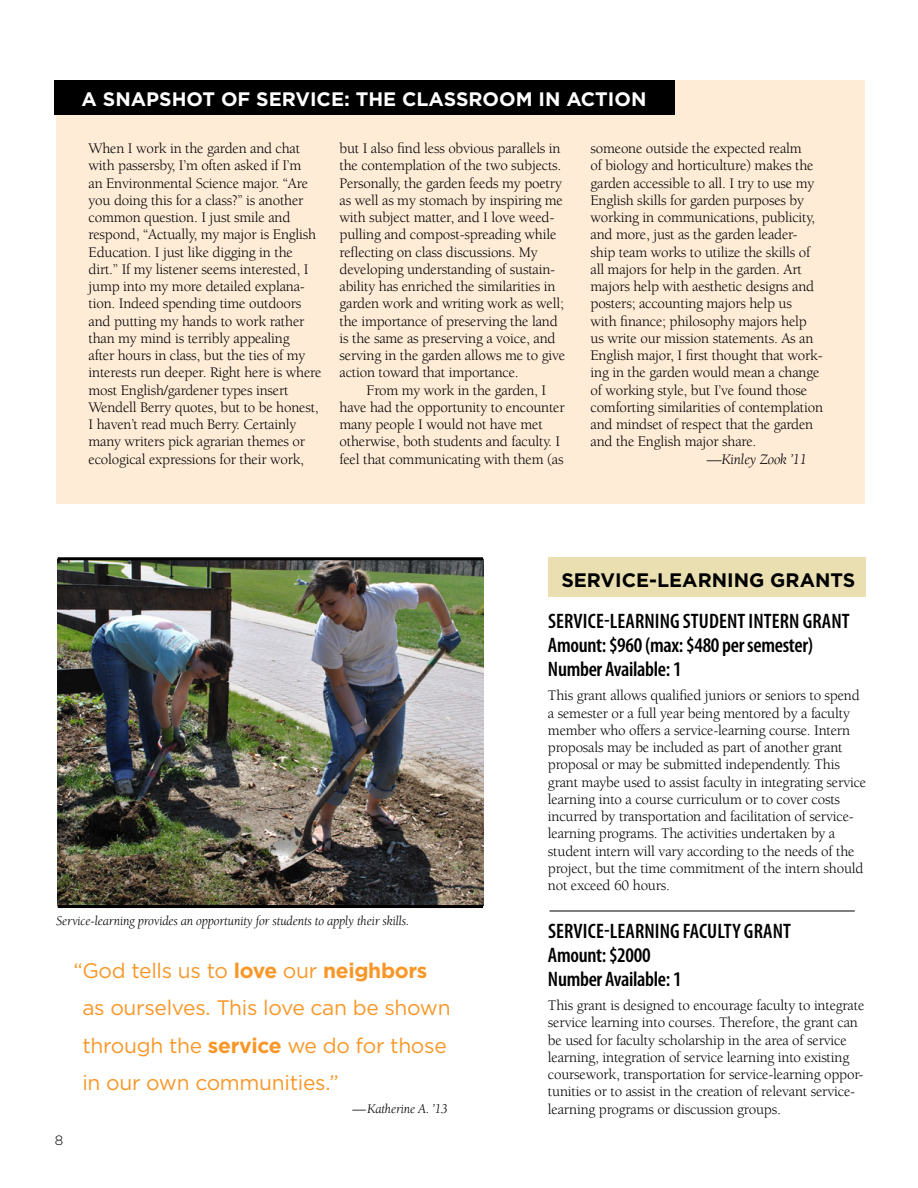
<style>
.page{position:relative;width:918px;height:1188px;background:#fff}
.page>*{position:absolute;margin:0;border:0;box-sizing:border-box;transform-origin:0 0}
.t1{font:600 condensed 21px/24px "Myriad Pro";letter-spacing:.005em;color:#000}
.t2{font:21px/37.5px "Gotham";letter-spacing:-.015em;color:#f89728}
.t3{font:700 19.5px "Gotham";color:#fff}
.t4{font:700 19.5px "Gotham";color:#000}
.t5{font:15px/17.2px "Berkeley Std";letter-spacing:-.015em;color:#000}
.t6{font:italic 15px "Berkeley Std";letter-spacing:-.015em;color:#000}
.t7{font:italic 13.5px "Berkeley Std";letter-spacing:-.015em;color:#000}
.t8{font:300 13.5px "Gotham";color:#000}
.s1{font-weight:700}
</style>
<div class="page">
<div style="left:548px;top:557px;width:317px;height:40px;background:#e9dfb1"></div>
<hr style="left:549px;top:911px;width:306px;height:1px;background:#000">
<div style="left:56px;top:80px;width:809px;height:423px;background:#ffecd7"></div>
<div style="left:55px;top:80px;width:620px;height:34px;background:#000"></div>
<img style="left:58px;top:560px;width:426px;height:345px">
<hr style="left:58px;top:557px;width:425px;height:3px;background:#000">
<hr style="left:58px;top:905px;width:425px;height:3px;background:#000">
<h2 class="t3" style="left:82px;top:86px;width:361px">A SNAPSHOT OF SERVICE: THE CLASS</h2>
<h2 class="t3" style="left:469px;top:86px;width:179px">ROOM IN ACTION</h2>
<p class="t5" style="left:89px;top:140px;width:234px">When I work in the garden and chat with passersby, I’m often asked if I’m<br>an Environmental Science major. “Are you doing this for a class?” is another common question. I just smile and respond, “Actually, my major is English Education. I just like digging in the dirt.” If my listener seems interested, I jump into my more detailed explana&shy;tion. Indeed spending time outdoors and putting my hands to work rather than my mind is terribly appealing<br>after hours in class, but the ties of my interests run deeper. Right here is where most English/gardener types insert Wendell Berry quotes, but to be honest, I haven’t read much Berry. Certainly many writers pick agrarian themes or ecological expressions for their work,</p>
<p class="t5" style="left:340px;top:140px;width:227px">but I also find less obvious parallels in the contemplation of the two subjects.<br>Personally, the garden feeds my poetry as well as my stomach by inspiring me with subject matter, and I love weed&shy;pulling and compost-spreading while reflecting on class discussions. My developing understanding of sustain&shy;ability has enriched the similarities in garden work and writing work as well; the importance of preserving the land is the same as preserving a voice, and serving in the garden allows me to give action toward that importance.</p>
<p class="t5" style="left:591px;top:140px;width:234px">someone outside the expected realm<br>of biology and horticulture) makes the garden accessible to all. I try to use my English skills for garden purposes by working in communications, publicity, and more, just as the garden leader&shy;ship team works to utilize the skills of all majors for help in the garden. Art majors help with aesthetic designs and posters; accounting majors help us<br>with finance; philosophy majors help us write our mission statements. As an English major, I first thought that work&shy;ing in the garden would mean a change of working style, but I’ve found those comforting similarities of contemplation and mindset of respect that the garden and the English major share.</p>
<p class="t6" style="left:707px;top:451px;width:102px">—Kinley Zook ’11</p>
<p class="t5" style="left:340px;top:381px;width:227px;text-indent:27px">From my work in the garden, I have had the opportunity to encounter many people I would not have met otherwise, both students and faculty. I feel that communicating with them (as</p>
<p class="t7" style="left:56px;top:914px;width:355px">Service-learning provides an opportunity for students to apply their skills.</p>
<h1 class="t2" style="left:82px;top:951px;width:370px;text-indent:-9px">“God tells us to <span class="s1">LOVE</span> our <span class="s1">NEIGHBORS </span>as ourselves. This love can be shown through the <span class="s1">SERVICE</span> we do for those in our own communities.”</h1>
<p class="t7" style="left:353px;top:1101px;width:96px">—Katherine A. ’13</p>
<p class="t8" style="left:55px;top:1131px;width:10px">8</p>
<h2 class="t4" style="left:561px;top:567px;width:293px">SERVICE-LEARNING GRANTS</h2>
<h1 class="t1" style="left:548px;top:609px;width:303px">Service-Learning Student Intern Grant<br>Amount: $960 (max: $480 per semester)<br>Number Available: 1</h1>
<p class="t5" style="left:548px;top:687px;width:320px">This grant allows qualified juniors or seniors to spend a semester or a full year being mentored by a faculty member who offers a service-learning course. Intern proposals may be included as part of another grant proposal or may be submitted independently. This grant maybe used to assist faculty in integrating service learning into a course curriculum or to cover costs incurred by transportation and facilitation of service&shy;learning programs. The activities undertaken by a student intern will vary according to the needs of the project, but the time commitment of the intern should not exceed 60 hours.</p>
<h1 class="t1" style="left:548px;top:919px;width:245px">Service-Learning Faculty Grant<br>Amount: $2000<br>Number Available: 1</h1>
<p class="t5" style="left:548px;top:997px;width:318px">This grant is designed to encourage faculty to integrate service learning into courses. Therefore, the grant can be used for faculty scholarship in the area of service learning, integration of service learning into existing coursework, transportation for service-learning oppor&shy;tunities or to assist in the creation of relevant service&shy;learning programs or discussion groups.</p>
</div>
